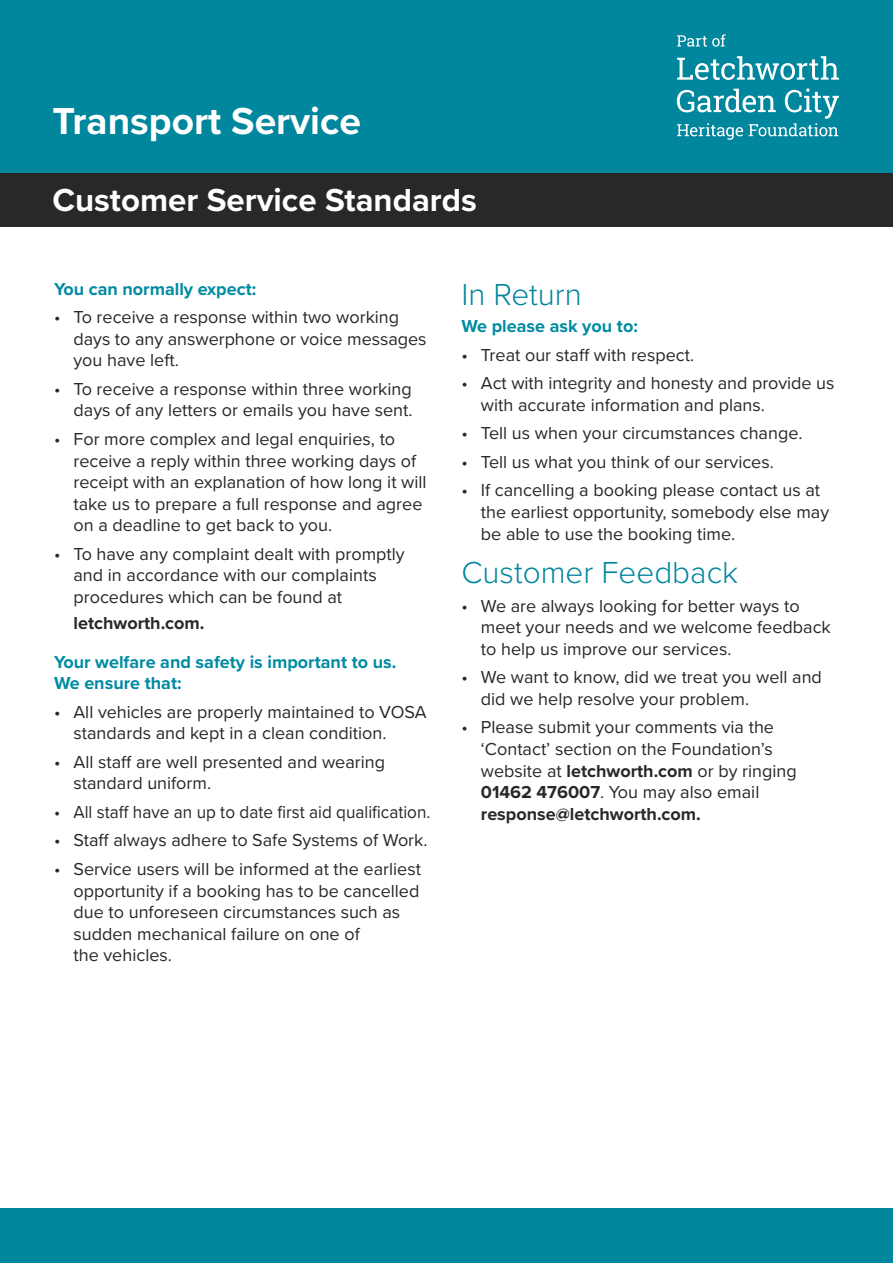
<style>
.page{position:relative;width:893px;height:1263px;background:#fff}
.page>*{position:absolute;margin:0;border:0;box-sizing:border-box;transform-origin:0 0}
.t1{font:700 39px "Proxima Nova";color:#fff}
.t2{font:700 33px "Proxima Nova";color:#fff}
.t3{font:300 31.5px "Proxima Nova";color:#00869d}
.t4{font:18px/21.6px "Proxima Nova";color:#282827}
.t5{font:700 18px/21.6px "Proxima Nova";color:#008ba2}
.t6{font:18px "Proxima Nova";color:#282827;scale:.95 1}
.t7{font:700 18px "Proxima Nova";color:#282827}
.s1{font-weight:700}
</style>
<div class="page">
<div style="left:0;top:0;width:893px;height:173px;background:#00869d"></div>
<div style="left:0;top:173px;width:893px;height:53px;background:#282827"></div>
<div style="left:0;top:1209px;width:893px;height:54px;background:#00869d"></div>
<svg style="left:677px;top:56px;width:162px;height:24px"></svg>
<svg style="left:677px;top:89px;width:162px;height:51px"></svg>
<svg style="left:677px;top:34px;width:49px;height:13px"></svg>
<h1 class="t1" style="left:52px;top:92px;width:310px">Transport Service</h1>
<h2 class="t2" style="left:52px;top:175px;width:426px">Customer Service Standards</h2>
<p class="t5" style="left:54px;top:277px;width:204px">You can normally expect:</p>
<p class="t4" style="left:73px;top:306px;width:355px;text-indent:-19px">• To receive a response within two working days to any answerphone or voice messages you have left.</p>
<p class="t4" style="left:54px;top:377px;width:360px;text-align:right">• To receive a response within three working days of any letters or emails you have sent.</p>
<p class="t4" style="left:73px;top:427px;width:355px;text-indent:-19px">• For more complex and legal enquiries, to receive a reply within three working days of receipt with an explanation of how long it will take us to prepare a full response and agree on a deadline to get back to you.</p>
<p class="t4" style="left:73px;top:542px;width:333px;text-indent:-19px">• To have any complaint dealt with promptly and in accordance with our complaints procedures which can be found at</p>
<p class="t7" style="left:73px;top:609px;width:132px">letchworth.com.</p>
<p class="t5" style="left:54px;top:650px;width:344px">Your welfare and safety is important to us.<br>We ensure that:</p>
<p class="t4" style="left:73px;top:700px;width:355px;text-indent:-19px">• All vehicles are properly maintained to VOSA standards and kept in a clean condition.</p>
<p class="t4" style="left:73px;top:750px;width:313px;text-indent:-19px">• All staff are well presented and wearing standard uniform.</p>
<p class="t6" style="left:54px;top:798px;width:398px">• All staff have an up to date first aid qualification.</p>
<p class="t4" style="left:54px;top:829px;width:375px">• Staff always adhere to Safe Systems of Work.</p>
<p class="t4" style="left:73px;top:857px;width:349px;text-indent:-19px">• Service users will be informed at the earliest opportunity if a booking has to be cancelled due to unforeseen circumstances such as sudden mechanical failure on one of<br>the vehicles.</p>
<h3 class="t3" style="left:461px;top:271px;width:122px">In Return</h3>
<p class="t5" style="left:461px;top:315px;width:178px">We please ask you to:</p>
<p class="t4" style="left:461px;top:343px;width:234px">• Treat our staff with respect.</p>
<p class="t4" style="left:481px;top:372px;width:355px;text-indent:-19px">• Act with integrity and honesty and provide us with accurate information and plans.</p>
<p class="t4" style="left:461px;top:422px;width:343px">• Tell us when your circumstances change.</p>
<p class="t4" style="left:461px;top:450px;width:314px">• Tell us what you think of our services.</p>
<p class="t4" style="left:481px;top:479px;width:350px;text-indent:-19px">• If cancelling a booking please contact us at the earliest opportunity, somebody else may be able to use the booking time.</p>
<h3 class="t3" style="left:461px;top:549px;width:278px">Customer Feedback</h3>
<p class="t4" style="left:481px;top:594px;width:351px;text-indent:-19px">• We are always looking for better ways to meet your needs and we welcome feedback to help us improve our services.</p>
<p class="t4" style="left:481px;top:666px;width:343px;text-indent:-19px">• We want to know, did we treat you well and did we help resolve your problem.</p>
<p class="t4" style="left:481px;top:716px;width:317px;text-indent:-19px">• Please submit your comments via the ‘Contact’ section on the Foundation’s website at <span class="s1">letchworth.com</span> or by ringing <span class="s1">01462 476007</span>. You may also email <span class="s1">response@letchworth.com.</span></p>
</div>
